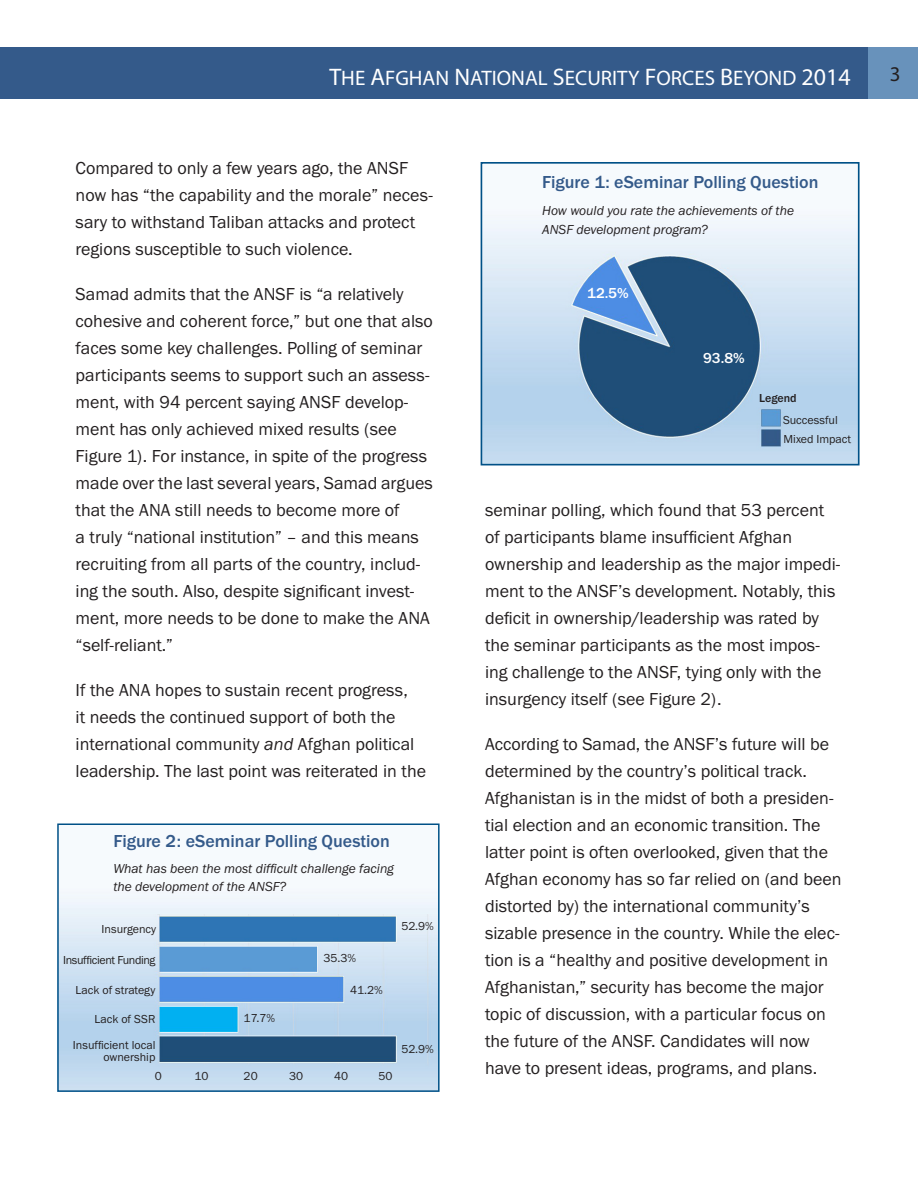
<style>
.page{position:relative;width:918px;height:1188px;background:#fff}
.page>*{position:absolute;margin:0;border:0;box-sizing:border-box;transform-origin:0 0}
.t1{font:21px "Myriad Pro";color:#fff}
.t2{font:21px "Myriad Pro";color:#231f20}
.t3{font:18px/27px "Franklin Gothic URW Boo";color:#231f20}
.t4{font:500 18px "Franklin Gothic URW";color:#345a8a}
.t5{font:500 15px "Franklin Gothic URW";color:#fff}
.t6{font:13.5px/19.5px "Franklin Gothic URW Boo Ita";color:#231f20}
.t7{font:12px/12px "Franklin Gothic URW Boo";color:#231f20;text-align:right}
.t8{font:12px "Franklin Gothic URW Boo";letter-spacing:-.03em;color:#231f20}
.t9{font:500 12px "Franklin Gothic URW";color:#231f20}
.s1{font-size:24px}
.s2{font-family:"Franklin Gothic URW Boo Ita"}
</style>
<div class="page">
<div style="left:0;top:48px;width:868px;height:51px;background:#345a8a"></div>
<div style="left:868px;top:48px;width:50px;height:51px;background:#6892bb"></div>
<img style="left:484px;top:215px;width:373px;height:247px">
<div style="left:481px;top:162px;width:379px;height:303px;border:2px solid #005187"></div>
<img style="left:60px;top:891px;width:377px;height:198px">
<div style="left:57px;top:824px;width:383px;height:268px;border:2px solid #005187"></div>
<p class="t1" style="left:329px;top:65px;width:523px"><span class="s1">T</span>HE <span class="s1">A</span>FGHAN <span class="s1">N</span>ATIONAL <span class="s1">S</span>ECURITY <span class="s1">F</span>ORCES <span class="s1">B</span>EYOND <span class="s1">2014</span></p>
<p class="t2" style="left:890px;top:61px;width:12px">3</p>
<p class="t3" style="left:76px;top:154px;width:359px">Compared to only a few years ago, the ANSF now has “the capability and the morale” neces&shy;sary to withstand Taliban attacks and protect regions susceptible to such violence.</p>
<p class="t3" style="left:76px;top:280px;width:359px">Samad admits that the ANSF is “a relatively cohesive and coherent force,” but one that also faces some key challenges. Polling of seminar participants seems to support such an assess&shy;ment, with 94 percent saying ANSF develop&shy;ment has only achieved mixed results (see Figure 1). For instance, in spite of the progress made over the last several years, Samad argues that the ANA still needs to become more of<br>a truly “national institution” – and this means recruiting from all parts of the country, includ&shy;ing the south. Also, despite significant invest&shy;ment, more needs to be done to make the ANA “self-reliant.”</p>
<p class="t3" style="left:76px;top:676px;width:352px">If the ANA hopes to sustain recent progress,<br>it needs the continued support of both the international community <span class="s2">and</span> Afghan political leadership. The last point was reiterated in the</p>
<p class="t4" style="left:113px;top:830px;width:278px">Figure 2: eSeminar Polling Question</p>
<p class="t6" style="left:113px;top:859px;width:282px;line-height:18px">What has been the most difficult challenge facing the development of the ANSF?</p>
<p class="t7" style="left:102px;top:923px;width:56px">Insurgency</p>
<p class="t8" style="left:63px;top:952px;width:94px">Insufficient Funding</p>
<p class="t7" style="left:76px;top:983px;width:81px">Lack of strategy</p>
<p class="t7" style="left:95px;top:1012px;width:62px">Lack of SSR</p>
<p class="t7" style="left:73px;top:1039px;width:84px">Insufficient local ownership</p>
<p class="t7" style="left:401px;top:920px;width:34px">52.9%</p>
<p class="t7" style="left:323px;top:952px;width:34px">35.3%</p>
<p class="t7" style="left:350px;top:983px;width:34px">41.2%</p>
<p class="t7" style="left:244px;top:1012px;width:33px">17.7%</p>
<p class="t7" style="left:401px;top:1043px;width:34px">52.9%</p>
<p class="t7" style="left:155px;top:1070px;width:9px">0</p>
<p class="t7" style="left:194px;top:1070px;width:16px">10</p>
<p class="t7" style="left:244px;top:1070px;width:16px">20</p>
<p class="t7" style="left:289px;top:1070px;width:16px">30</p>
<p class="t7" style="left:334px;top:1070px;width:16px">40</p>
<p class="t7" style="left:378px;top:1070px;width:16px">50</p>
<p class="t4" style="left:542px;top:170px;width:278px">Figure 1: eSeminar Polling Question</p>
<p class="t6" style="left:542px;top:200px;width:253px">How would you rate the achievements of the<br>ANSF development program?</p>
<p class="t5" style="left:587px;top:284px;width:43px">12.5%</p>
<p class="t5" style="left:703px;top:349px;width:43px">93.8%</p>
<p class="t9" style="left:759px;top:390px;width:39px">Legend</p>
<p class="t7" style="left:783px;top:414px;width:56px">Successful</p>
<p class="t7" style="left:784px;top:433px;width:69px">Mixed Impact</p>
<p class="t3" style="left:485px;top:497px;width:357px">seminar polling, which found that 53 percent of participants blame insufficient Afghan ownership and leadership as the major impedi&shy;ment to the ANSF’s development. Notably, this deficit in ownership/leadership was rated by the seminar participants as the most impos&shy;ing challenge to the ANSF, tying only with the insurgency itself (see Figure 2).</p>
<p class="t3" style="left:485px;top:731px;width:358px">According to Samad, the ANSF’s future will be determined by the country’s political track.<br>Afghanistan is in the midst of both a presiden&shy;tial election and an economic transition. The latter point is often overlooked, given that the Afghan economy has so far relied on (and been distorted by) the international community’s sizable presence in the country. While the elec&shy;tion is a “healthy and positive development in Afghanistan,” security has become the major topic of discussion, with a particular focus on the future of the ANSF. Candidates will now have to present ideas, programs, and plans.</p>
</div>
